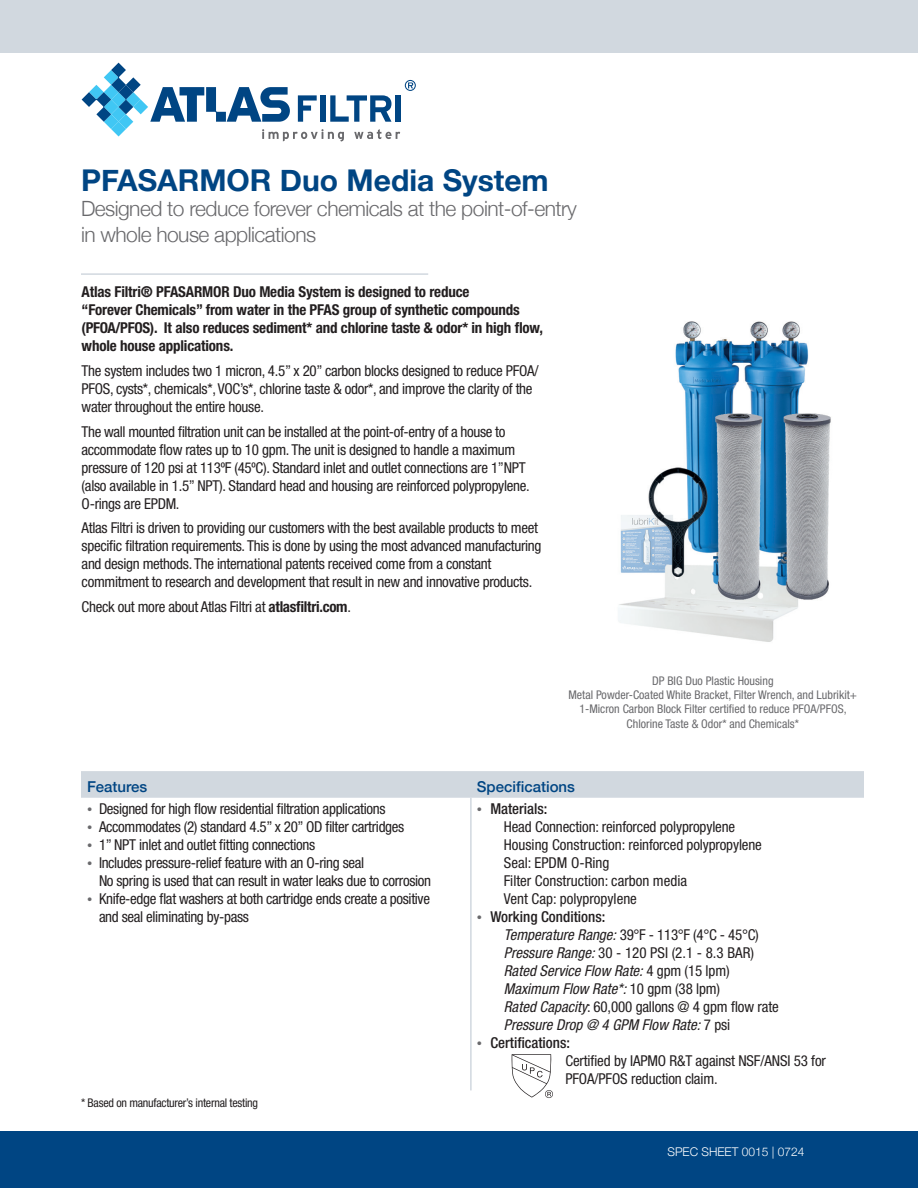
<style>
.page{position:relative;width:918px;height:1188px;background:#fff}
.page>*{position:absolute;margin:0;border:0;box-sizing:border-box;transform-origin:0 0}
.t1{font:700 30px "Helvetica Neue";color:#004583}
.t2{font:300 21px/25.2px "Helvetica Neue";letter-spacing:-.025em;color:#69696c}
.t3{font:condensed 15px/18px "Helvetica Neue LT Std";letter-spacing:-.02em;color:#231f20}
.t4{font:700 condensed 15px/18px "Helvetica Neue LT Std";letter-spacing:-.01em;color:#231f20}
.t5{font:condensed 15px "Helvetica Neue LT Std";color:#231f20}
.t6{font:italic condensed 15px "Helvetica Neue LT Std";color:#231f20}
.t7{font:500 condensed 15px "Helvetica Neue LT Std";color:#231f20}
.t8{font:500 15px "Helvetica Neue";color:#004583}
.t9{font:condensed 12px/14.4px "Helvetica Neue LT Std";color:#69696c;text-align:center}
.t10{font:condensed 12px "Helvetica Neue LT Std";letter-spacing:-.02em;color:#231f20}
.t11{font:300 12px "Helvetica Neue";color:#fff}
.s1{font-weight:700}
.s2{font-size:10.5px;color:#69696c}
.s3{font-weight:400;font-size:10.5px;color:#69696c}
.s4{font-style:italic}
.s5{font-style:normal}
</style>
<div class="page">
<div style="left:0;top:0;width:918px;height:53px;background:#d1d8df"></div>
<div style="left:0;top:1131px;width:918px;height:57px;background:#004583"></div>
<svg style="left:82px;top:63px;width:334px;height:79px"></svg>
<hr style="left:81px;top:273px;width:347px;height:2px;background:#d1d8df">
<div style="left:81px;top:771px;width:783px;height:27px;background:#d1d8df"></div>
<hr style="left:470px;top:798px;width:2px;height:292px;background:#d1d8df">
<img style="left:618px;top:321px;width:213px;height:321px">
<svg style="left:512px;top:1054px;width:41px;height:44px"></svg>
<p class="t1" style="left:81px;top:157px;width:469px">PFASARMOR Duo Media System</p>
<p class="t2" style="left:81px;top:195px;width:497px">Designed to reduce forever chemicals at the point-of-entry in whole house applications</p>
<p class="t4" style="left:82px;top:283px;width:463px">Atlas Filtri® PFASARMOR Duo Media System is designed to reduce<br>“Forever Chemicals” from water in the PFAS group of synthetic compounds (PFOA/PFOS). It also reduces sediment* and chlorine taste &amp; odor* in high flow, whole house applications.</p>
<p class="t3" style="left:82px;top:361px;width:458px">The system includes two 1 micron, 4.5” x 20” carbon blocks designed to reduce PFOA/<br>PFOS, cysts*, chemicals*, VOC’s*, chlorine taste &amp; odor*, and improve the clarity of the water throughout the entire house.</p>
<p class="t3" style="left:82px;top:422px;width:450px">The wall mounted filtration unit can be installed at the point-of-entry of a house to accommodate flow rates up to 10 gpm. The unit is designed to handle a maximum pressure of 120 psi at 113ºF (45ºC). Standard inlet and outlet connections are 1”NPT (also available in 1.5” NPT). Standard head and housing are reinforced polypropylene.<br>O-rings are EPDM.</p>
<p class="t3" style="left:82px;top:519px;width:461px">Atlas Filtri is driven to providing our customers with the best available products to meet specific filtration requirements. This is done by using the most advanced manufacturing and design methods. The international patents received come from a constant commitment to research and development that result in new and innovative products.</p>
<p class="t3" style="left:82px;top:598px;width:271px">Check out more about Atlas Filtri at <span class="s1">atlasfiltri.com</span>.</p>
<p class="t9" style="left:652px;top:673px;width:123px">DP BIG Duo Plastic Housing</p>
<p class="t9" style="left:568px;top:688px;width:290px">Metal Powder-Coated White Bracket, Filter Wrench, and Lubrikit+<br>1-Micron Carbon Block Filter certified to reduce PFOA/PFOS,<br>Chlorine Taste &amp; Odor* and Chemicals*</p>
<p class="t8" style="left:87px;top:774px;width:62px">Features</p>
<p class="t8" style="left:477px;top:774px;width:100px">Specifications</p>
<p class="t3" style="left:87px;top:800px;width:300px"><span class="s2">•</span> Designed for high flow residential filtration applications</p>
<p class="t3" style="left:87px;top:818px;width:319px"><span class="s2">•</span> Accommodates (2) standard 4.5” x 20” OD filter cartridges</p>
<p class="t3" style="left:87px;top:836px;width:230px"><span class="s2">•</span> 1” NPT inlet and outlet fitting connections</p>
<p class="t3" style="left:99px;top:854px;width:334px;text-indent:-12px"><span class="s2">•</span> Includes pressure-relief feature with an O-ring seal<br>No spring is used that can result in water leaks due to corrosion</p>
<p class="t3" style="left:99px;top:890px;width:333px;text-indent:-12px"><span class="s2">•</span> Knife-edge flat washers at both cartridge ends create a positive and seal eliminating by-pass</p>
<p class="t7" style="left:477px;top:800px;width:72px"><span class="s3">•</span> Materials:</p>
<p class="t3" style="left:504px;top:818px;width:233px">Head Connection: reinforced polypropylene</p>
<p class="t3" style="left:504px;top:836px;width:260px">Housing Construction: reinforced polypropylene</p>
<p class="t5" style="left:504px;top:854px;width:107px">Seal: EPDM O-Ring</p>
<p class="t5" style="left:504px;top:872px;width:185px">Filter Construction: carbon media</p>
<p class="t5" style="left:504px;top:890px;width:135px">Vent Cap: polypropylene</p>
<p class="t7" style="left:477px;top:908px;width:130px"><span class="s3">•</span> Working Conditions:</p>
<p class="t3" style="left:504px;top:926px;width:256px"><span class="s4">Temperature Range:</span> 39°F - 113°F (4°C - 45°C)</p>
<p class="t5" style="left:504px;top:944px;width:252px"><span class="s4">Pressure Range:</span> 30 - 120 PSI (2.1 - 8.3 BAR)</p>
<p class="t6" style="left:504px;top:962px;width:227px">Rated Service Flow Rate: <span class="s5">4 gpm (15 lpm)</span></p>
<p class="t6" style="left:504px;top:980px;width:218px">Maximum Flow Rate*: <span class="s5">10 gpm (38 lpm)</span></p>
<p class="t3" style="left:504px;top:998px;width:276px"><span class="s4">Rated Capacity</span>: 60,000 gallons @ 4 gpm flow rate</p>
<p class="t6" style="left:504px;top:1016px;width:228px">Pressure Drop @ 4 GPM Flow Rate: <span class="s5">7 psi</span></p>
<p class="t7" style="left:477px;top:1034px;width:95px"><span class="s3">•</span> Certifications:</p>
<p class="t3" style="left:565px;top:1052px;width:262px">Certified by IAPMO R&amp;T against NSF/ANSI 53 for<br>PFOA/PFOS reduction claim.</p>
<p class="t10" style="left:81px;top:1096px;width:179px">* Based on manufacturer’s internal testing</p>
<p class="t11" style="left:667px;top:1142px;width:138px">SPEC SHEET 0015 | 0724</p>
</div>
